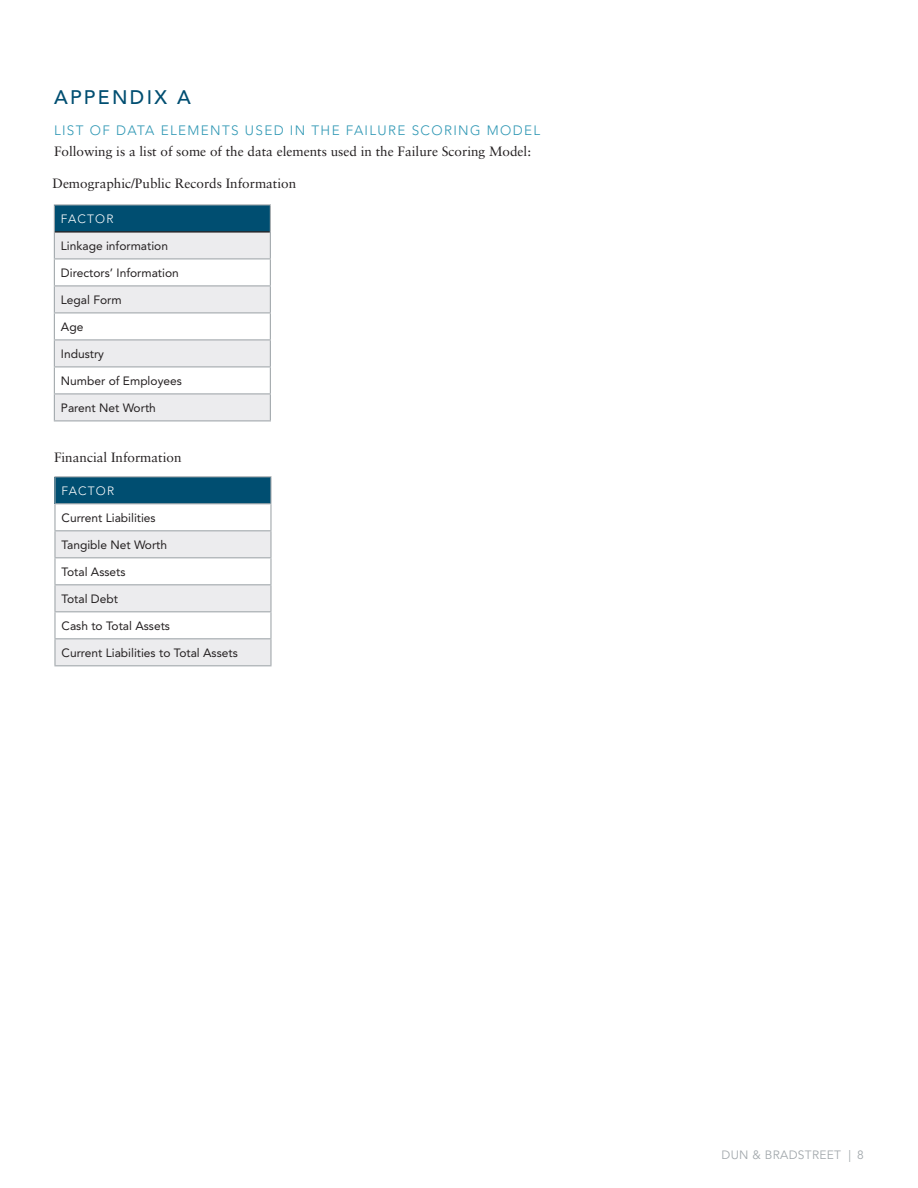
<style>
.page{position:relative;width:918px;height:1188px;background:#fff}
.page>*{position:absolute;margin:0;border:0;box-sizing:border-box;transform-origin:0 0}
._04_Subtitle{font:500 19.5px "Avenir LT Std";letter-spacing:.12em;color:#004e71}
.Body_Copy{font:13.5px "Sabon LT Std";color:#231f20}
.Subhead{font:300 13.5px "Avenir LT Std";letter-spacing:.1em;color:#2e97b4}
._05_Body_Copy{font:12px "Avenir LT Std";color:#231f20}
.t1{font:12px "Avenir LT Std";letter-spacing:.025em;color:#a3a9ad}
._05_Body_Copy-2{font:300 12px "Avenir LT Std";letter-spacing:.1em;color:#fff}
</style>
<div class="page">
<hr style="left:54px;top:204px;width:217px;height:1px;background:#a3a9ad">
<svg style="left:54px;top:205px;width:217px;height:215px"></svg>
<hr style="left:54px;top:420px;width:217px;height:1px;background:#a3a9ad">
<div style="left:55px;top:477px;width:216px;height:27px;background:#004e71"></div>
<svg style="left:56px;top:504px;width:214px;height:161px"></svg>
<hr style="left:54px;top:477px;width:2px;height:26px;background:#a3a9ad">
<hr style="left:270px;top:477px;width:2px;height:26px;background:#a3a9ad">
<hr style="left:54px;top:476px;width:218px;height:1px;background:#a3a9ad">
<hr style="left:54px;top:504px;width:2px;height:26px;background:#a3a9ad">
<hr style="left:54px;top:503px;width:218px;height:1px;background:#a3a9ad">
<hr style="left:270px;top:504px;width:2px;height:26px;background:#a3a9ad">
<hr style="left:54px;top:531px;width:2px;height:26px;background:#a3a9ad">
<hr style="left:54px;top:530px;width:218px;height:1px;background:#a3a9ad">
<hr style="left:270px;top:531px;width:2px;height:26px;background:#a3a9ad">
<hr style="left:54px;top:558px;width:2px;height:26px;background:#a3a9ad">
<hr style="left:54px;top:557px;width:218px;height:1px;background:#a3a9ad">
<hr style="left:270px;top:558px;width:2px;height:26px;background:#a3a9ad">
<hr style="left:54px;top:585px;width:2px;height:26px;background:#a3a9ad">
<hr style="left:54px;top:584px;width:218px;height:1px;background:#a3a9ad">
<hr style="left:270px;top:585px;width:2px;height:26px;background:#a3a9ad">
<hr style="left:54px;top:612px;width:2px;height:26px;background:#a3a9ad">
<hr style="left:54px;top:611px;width:218px;height:1px;background:#a3a9ad">
<hr style="left:270px;top:612px;width:2px;height:26px;background:#a3a9ad">
<hr style="left:54px;top:639px;width:2px;height:26px;background:#a3a9ad">
<hr style="left:54px;top:638px;width:218px;height:1px;background:#a3a9ad">
<hr style="left:270px;top:639px;width:2px;height:26px;background:#a3a9ad">
<hr style="left:54px;top:665px;width:218px;height:1px;background:#a3a9ad">
<p class="_04_Subtitle" style="left:54px;top:86px;width:139px">APPENDIX A</p>
<p class="Subhead" style="left:54px;top:123px;width:488px">LIST OF DATA ELEMENTS USED IN THE FAILURE SCORING MODEL</p>
<p class="Body_Copy" style="left:54px;top:144px;width:479px">Following is a list of some of the data elements used in the Failure Scoring Model:</p>
<p class="Body_Copy" style="left:52px;top:175px;width:245px">Demographic/Public Records Information</p>
<p class="_05_Body_Copy-2" style="left:61px;top:211px;width:54px">FACTOR</p>
<p class="_05_Body_Copy" style="left:61px;top:239px;width:109px">Linkage information</p>
<p class="_05_Body_Copy" style="left:61px;top:266px;width:119px">Directors’ Information</p>
<p class="_05_Body_Copy" style="left:61px;top:293px;width:62px">Legal Form</p>
<p class="_05_Body_Copy" style="left:61px;top:320px;width:24px">Age</p>
<p class="_05_Body_Copy" style="left:61px;top:347px;width:45px">Industry</p>
<p class="_05_Body_Copy" style="left:61px;top:374px;width:122px">Number of Employees</p>
<p class="_05_Body_Copy" style="left:61px;top:401px;width:96px">Parent Net Worth</p>
<p class="Body_Copy" style="left:54px;top:449px;width:129px">Financial Information</p>
<p class="_05_Body_Copy-2" style="left:62px;top:483px;width:54px">FACTOR</p>
<p class="_05_Body_Copy" style="left:62px;top:511px;width:96px">Current Liabilities</p>
<p class="_05_Body_Copy" style="left:62px;top:538px;width:107px">Tangible Net Worth</p>
<p class="_05_Body_Copy" style="left:62px;top:565px;width:66px">Total Assets</p>
<p class="_05_Body_Copy" style="left:62px;top:592px;width:58px">Total Debt</p>
<p class="_05_Body_Copy" style="left:62px;top:619px;width:110px">Cash to Total Assets</p>
<p class="_05_Body_Copy" style="left:62px;top:646px;width:178px">Current Liabilities to Total Assets</p>
<p class="t1" style="left:722px;top:1148px;width:144px">DUN &amp; BRADSTREET | 8</p>
</div>
